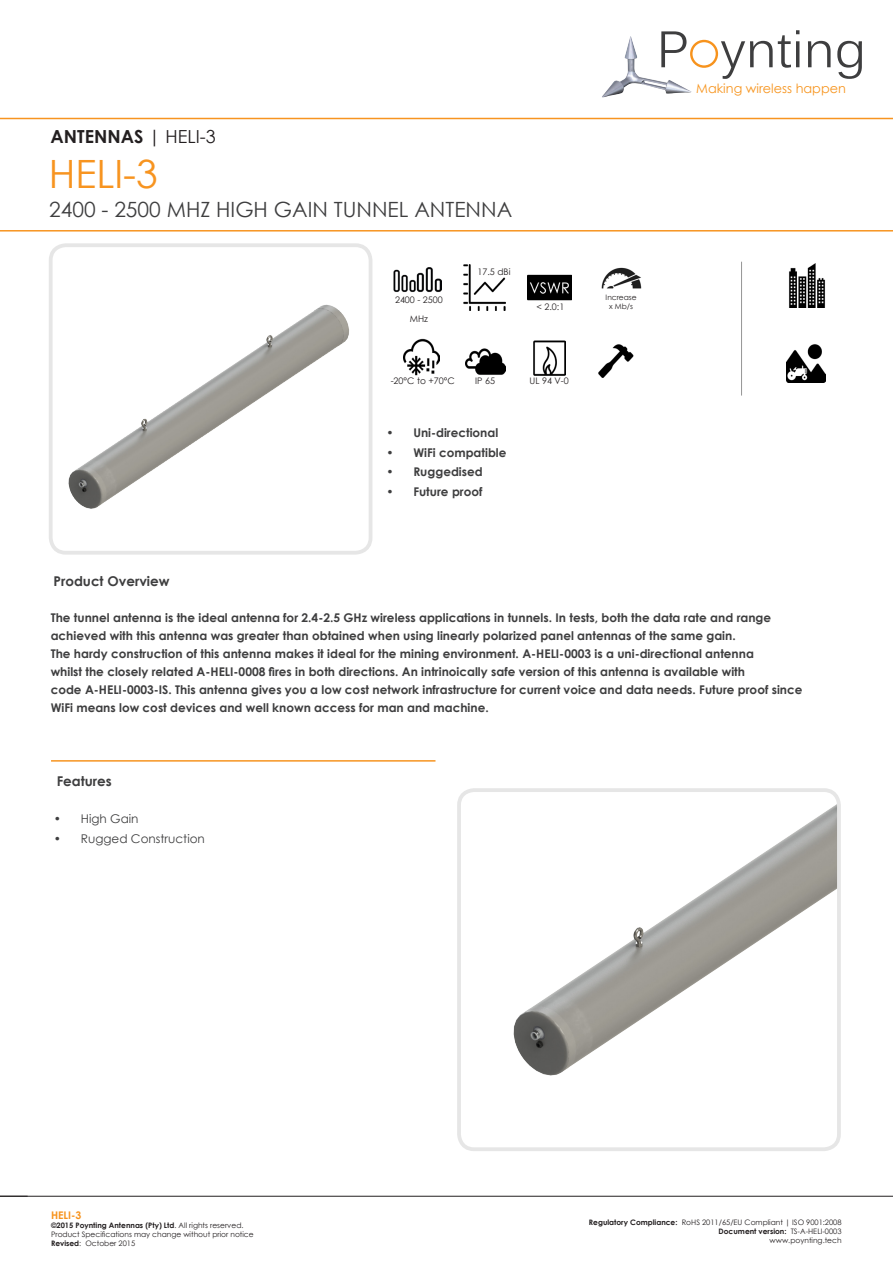
<style>
.page{position:relative;width:893px;height:1263px;background:#fff}
.page>*{position:absolute;margin:0;border:0;box-sizing:border-box;transform-origin:0 0}
.Product_Name{font:39px "Century Gothic";color:#f79420}
.Product_Gain_Range{font:21px "Century Gothic";color:#3e3e3f}
.Product-Code{font:700 18px "Century Gothic";color:#231f20}
.Features_Head{font:700 13.5px "Century Gothic";color:#3e3e3f}
.t1{font:12.9px "Century Gothic";color:#f7951f}
.Product_Overview_Bod{font:700 12px/18px "Century Gothic";color:#3e3e3f}
.t2{font:12px "Century Gothic";color:#3e3e3f}
.t3{font:700 10.5px "Century Gothic";color:#f7931d}
.t4{font:9px "Century Gothic";color:#231f20}
.t5{font:7.5px/9px "Century Gothic";color:#231f20;text-align:right}
.s1{font-weight:400}
.s2{font-weight:700}
</style>
<div class="page">
<hr style="left:0;top:230px;width:893px;height:2px;background:#f79420">
<hr style="left:51px;top:760px;width:384px;height:2px;background:#f79420">
<hr style="left:0;top:118px;width:893px;height:1px;background:#f79420">
<hr style="left:0;top:1196px;width:893px;height:1px;background:#231f20">
<svg style="left:0;top:1196px;width:28px;height:1px"></svg>
<img style="left:602px;top:36px;width:90px;height:62px">
<div style="left:690px;top:40px;width:28px;height:28px;border:2px solid #f7931d;border-radius:50%"></div>
<svg style="left:661px;top:31px;width:25px;height:36px"></svg>
<svg style="left:721px;top:30px;width:78px;height:49px"></svg>
<hr style="left:796px;top:41px;width:3px;height:26px;background:#3e3e3f">
<svg style="left:808px;top:41px;width:23px;height:26px"></svg>
<svg style="left:837px;top:41px;width:25px;height:38px"></svg>
<img style="left:68px;top:304px;width:281px;height:205px">
<div style="left:49px;top:243px;width:323px;height:312px;border:4px solid #e6e6e6;border-radius:15px"></div>
<img style="left:513px;top:793px;width:323px;height:283px">
<div style="left:457px;top:788px;width:384px;height:363px;border:4px solid #e6e6e6;border-radius:15px"></div>
<img style="left:403px;top:338px;width:36px;height:38px">
<img style="left:463px;top:264px;width:43px;height:46px">
<img style="left:465px;top:348px;width:41px;height:27px">
<img style="left:393px;top:267px;width:48px;height:25px">
<img style="left:528px;top:274px;width:43px;height:27px">
<img style="left:533px;top:341px;width:33px;height:34px">
<img style="left:598px;top:344px;width:35px;height:34px">
<img style="left:789px;top:263px;width:37px;height:44px">
<img style="left:786px;top:344px;width:39px;height:38px">
<hr style="left:741px;top:262px;width:1px;height:134px;background:#969696">
<img style="left:601px;top:267px;width:41px;height:22px">
<p class="Product-Code" style="left:51px;top:125px;width:167px">ANTENNAS <span class="s1">| HELI-3</span></p>
<p class="Product_Name" style="left:49px;top:150px;width:110px">HELI-3</p>
<p class="Product_Gain_Range" style="left:49px;top:196px;width:465px">2400 - 2500 MHZ HIGH GAIN TUNNEL ANTENNA</p>
<p class="t4" style="left:395px;top:294px;width:49px">2400 - 2500</p>
<p class="t4" style="left:410px;top:313px;width:20px">MHz</p>
<p class="t4" style="left:477px;top:267px;width:35px">17.5 dBi</p>
<p class="t4" style="left:536px;top:302px;width:29px">&lt; 2.0:1</p>
<p class="t4" style="left:391px;top:375px;width:66px">-20°C to +70°C</p>
<p class="t4" style="left:475px;top:375px;width:21px">IP 65</p>
<p class="Product_Overview_Bod" style="left:386px;top:424px;width:113px">• Uni-directional</p>
<p class="Product_Overview_Bod" style="left:386px;top:443px;width:122px">• WiFi compatible</p>
<p class="Product_Overview_Bod" style="left:386px;top:463px;width:98px">• Ruggedised</p>
<p class="Product_Overview_Bod" style="left:386px;top:482px;width:98px">• Future proof</p>
<p class="t4" style="left:530px;top:375px;width:41px">UL 94 V-0</p>
<p class="t5" style="left:606px;top:293px;width:33px">Increase</p>
<p class="t5" style="left:609px;top:302px;width:25px">x Mb/s</p>
<p class="t1" style="left:696px;top:80px;width:151px">Making wireless happen</p>
<p class="Features_Head" style="left:53px;top:573px;width:118px">Product Overview</p>
<p class="Product_Overview_Bod" style="left:51px;top:608px;width:722px">The tunnel antenna is the ideal antenna for 2.4-2.5 GHz wireless applications in tunnels. In tests, both the data rate and range achieved with this antenna was greater than obtained when using linearly polarized panel antennas of the same gain.</p>
<p class="Product_Overview_Bod" style="left:51px;top:644px;width:705px">The hardy construction of this antenna makes it ideal for the mining environment. A-HELI-0003 is a uni-directional antenna</p>
<p class="Product_Overview_Bod" style="left:51px;top:662px;width:696px">whilst the closely related A-HELI-0008 fires in both directions. An intrinoically safe version of this antenna is available with</p>
<p class="Product_Overview_Bod" style="left:51px;top:680px;width:753px">code A-HELI-0003-IS. This antenna gives you a low cost network infrastructure for current voice and data needs. Future proof since<br>WiFi means low cost devices and well known access for man and machine.</p>
<p class="Features_Head" style="left:57px;top:772px;width:57px">Features</p>
<p class="t2" style="left:54px;top:812px;width:86px">• High Gain</p>
<p class="t2" style="left:54px;top:831px;width:153px">• Rugged Construction</p>
<p class="t3" style="left:51px;top:1209px;width:32px">HELI-3</p>
<p class="t5" style="left:51px;top:1221px;width:204px;text-align:left"><span class="s2">©2015 Poynting Antennas (Pty) Ltd</span>. All rights reserved.<br>Product Specifications may change without prior notice<br><span class="s2">Revised</span>: October 2015</p>
<p class="t5" style="left:589px;top:1217px;width:254px"><span class="s2">Regulatory Compliance:</span> RoHS 2011/65/EU Compliant | ISO 9001:2008<br><span class="s2">Document version:</span> TS-A-HELI-0003<br>www.poynting.tech</p>
</div>
